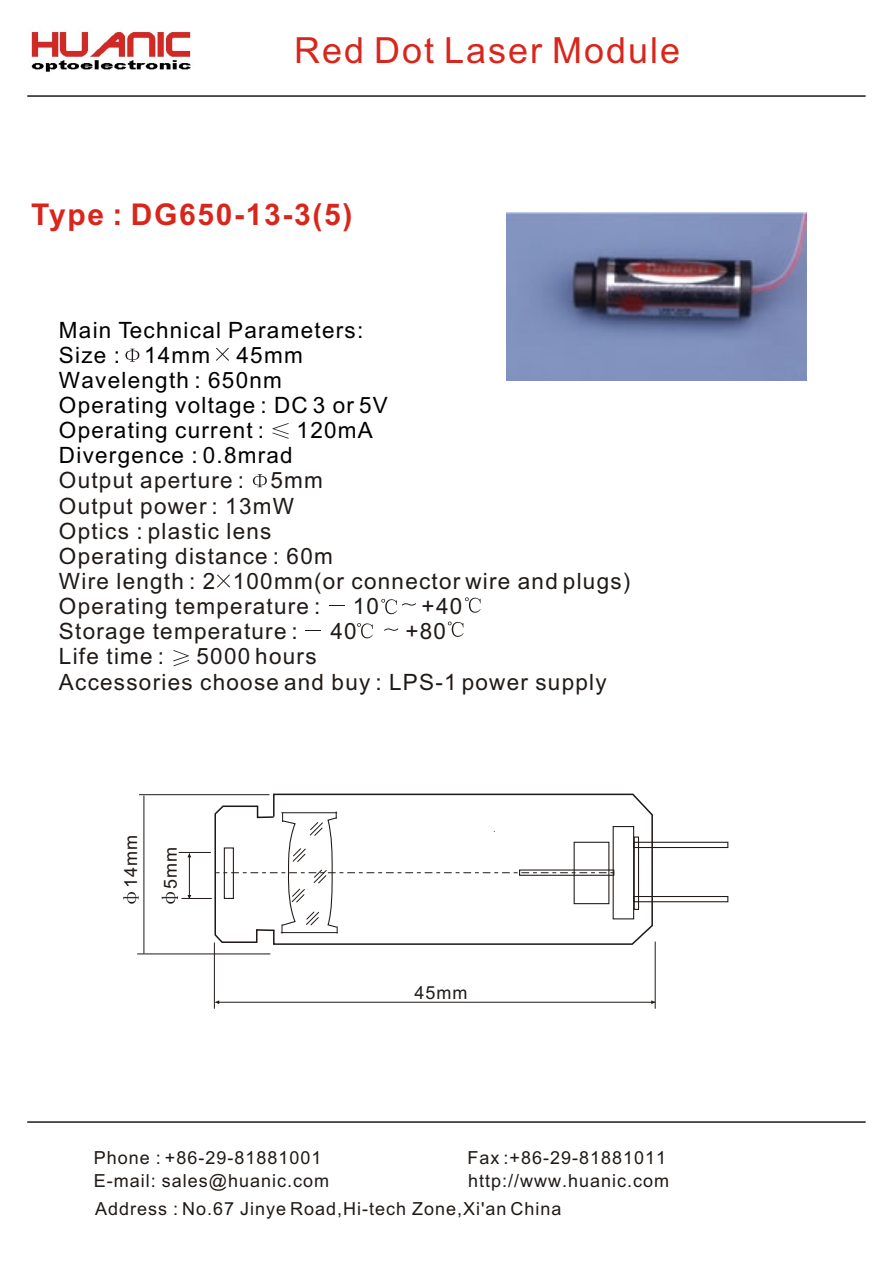
<style>
.page{position:relative;width:894px;height:1263px;background:#fff}
.page>*{position:absolute;margin:0;border:0;box-sizing:border-box;transform-origin:0 0}
.t1{font:36px "Arial";letter-spacing:.055em;color:#d9261c}
.t2{font:700 30px "Arial";letter-spacing:.055em;color:#d9261c}
.t3{font:22.5px/25.2px "Arial";letter-spacing:.055em;color:#1f1a17}
.t4{font:22.5px/25.2px "Arial";letter-spacing:.055em;color:#000}
.t5{font:18px/27.3px "Arial";letter-spacing:.055em;color:#1f1a17}
</style>
<div class="page">
<hr style="left:27px;top:95px;width:839px;height:2px;background:#1f1a17">
<img style="left:31px;top:31px;width:160px;height:41px">
<svg style="left:125px;top:349px;width:14px;height:13px"></svg>
<svg style="left:253px;top:474px;width:14px;height:13px"></svg>
<svg style="left:272px;top:423px;width:17px;height:16px"></svg>
<svg style="left:216px;top:348px;width:13px;height:13px"></svg>
<svg style="left:465px;top:597px;width:16px;height:16px"></svg>
<svg style="left:448px;top:622px;width:16px;height:15px"></svg>
<svg style="left:357px;top:623px;width:16px;height:15px"></svg>
<svg style="left:329px;top:605px;width:15px;height:1px"></svg>
<svg style="left:306px;top:630px;width:15px;height:1px"></svg>
<svg style="left:381px;top:599px;width:35px;height:15px"></svg>
<svg style="left:384px;top:628px;width:14px;height:3px"></svg>
<svg style="left:217px;top:574px;width:13px;height:14px"></svg>
<div style="left:633px;top:896px;width:95px;height:6px;border:1px solid #1f1a17"></div>
<div style="left:633px;top:842px;width:95px;height:6px;border:1px solid #1f1a17"></div>
<img style="left:507px;top:213px;width:300px;height:168px">
<svg style="left:213px;top:805px;width:59px;height:139px"></svg>
<svg style="left:272px;top:793px;width:382px;height:152px"></svg>
<hr style="left:214px;top:943px;width:1px;height:66px;background:#1f1a17">
<hr style="left:655px;top:942px;width:1px;height:67px;background:#1f1a17">
<hr style="left:215px;top:1002px;width:440px;height:1px;background:#1f1a17">
<svg style="left:651px;top:1000px;width:4px;height:4px"></svg>
<hr style="left:144px;top:796px;width:1px;height:158px;background:#1f1a17">
<hr style="left:139px;top:794px;width:130px;height:1px;background:#1f1a17">
<hr style="left:137px;top:954px;width:133px;height:1px;background:#1f1a17">
<hr style="left:179px;top:852px;width:32px;height:1px;background:#1f1a17">
<hr style="left:181px;top:898px;width:31px;height:1px;background:#1f1a17">
<hr style="left:189px;top:853px;width:1px;height:46px;background:#1f1a17">
<img style="left:123px;top:892px;width:16px;height:12px">
<img style="left:162px;top:892px;width:15px;height:12px">
<svg style="left:173px;top:650px;width:16px;height:16px"></svg>
<hr style="left:27px;top:1121px;width:839px;height:2px;background:#1f1a17">
<h1 class="t1" style="left:294px;top:37px;width:388px">Red Dot Laser Module</h1>
<h2 class="t2" style="left:31px;top:203px;width:323px">Type : DG650-13-3(5)</h2>
<p class="t4" style="left:59px;top:319px;width:330px">Main Technical Parameters:<br>Size : 14mm 45mm<br>Wavelength : 650nm<br>Operating voltage : DC 3 or 5V<br>Operating current :</p>
<p class="t4" style="left:297px;top:420px;width:78px">120mA</p>
<p class="t4" style="left:59px;top:445px;width:235px">Divergence : 0.8mrad</p>
<p class="t3" style="left:59px;top:470px;width:573px">Output aperture : 5mm<br>Output power : 13mW<br>Optics : plastic lens<br>Operating distance : 60m<br>Wire length : 2 100mm(or connector wire and plugs)<br>Operating temperature :</p>
<p class="t3" style="left:353px;top:596px;width:28px">10</p>
<p class="t3" style="left:422px;top:596px;width:42px">+40</p>
<p class="t3" style="left:59px;top:621px;width:240px">Storage temperature :</p>
<p class="t3" style="left:330px;top:621px;width:28px">40</p>
<p class="t3" style="left:405px;top:621px;width:42px">+80</p>
<p class="t3" style="left:59px;top:646px;width:107px">Life time :</p>
<p class="t3" style="left:59px;top:646px;width:549px;text-indent:138px">5000 hours<br>Accessories choose and buy : LPS-1 power supply</p>
<p class="t5" style="left:119px;top:888px;width:55px;rotate:-90deg">14mm</p>
<p class="t5" style="left:159px;top:889px;width:43px;rotate:-90deg">5mm</p>
<p class="t5" style="left:414px;top:981px;width:55px">45mm</p>
<p class="t5" style="left:94px;top:1146px;width:229px">Phone : +86-29-81881001</p>
<p class="t5" style="left:467px;top:1146px;width:200px">Fax :+86-29-81881011</p>
<p class="t5" style="left:94px;top:1169px;width:237px">E-mail: sales@huanic.com</p>
<p class="t5" style="left:95px;top:1169px;width:576px;text-indent:373px">http://www.huanic.com<br>Address : No.67 Jinye Road,Hi-tech Zone,Xi'an China</p>
</div>
